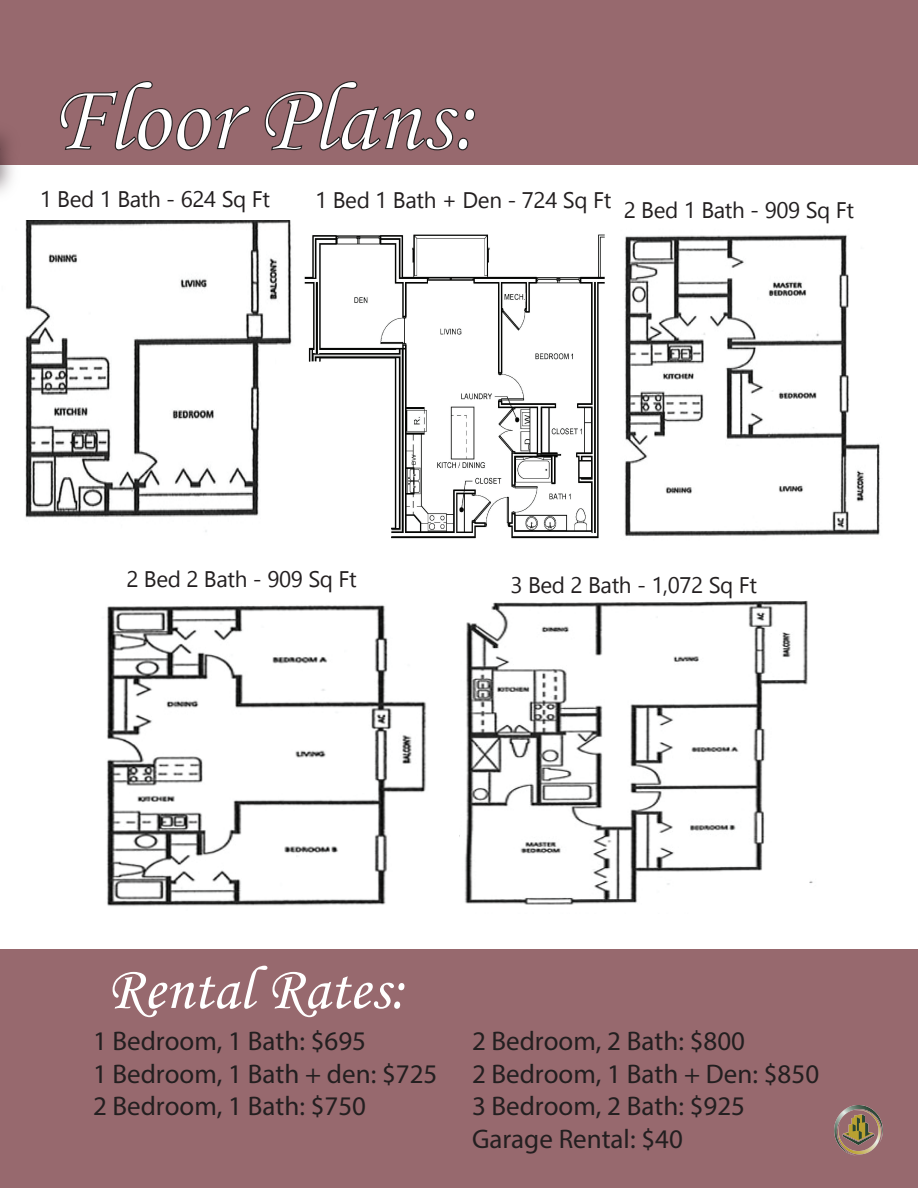
<style>
.page{position:relative;width:918px;height:1188px;background:#fff}
.page>*{position:absolute;margin:0;border:0;box-sizing:border-box;transform-origin:0 0}
.t1{font:97.5px "Monotype Corsiva";color:#fff}
.t2{font:61.5px "Monotype Corsiva";color:#fff}
.t3{font:27px/32.4px "Myriad Pro";color:#231f20}
.t4{font:22.5px "Segoe UI Emoji";color:#231f20}
</style>
<div class="page">
<div style="left:0;top:0;width:918px;height:165px;background:#97696e"></div>
<div style="left:0;top:949px;width:918px;height:239px;background:#97696e"></div>
<img style="left:25px;top:221px;width:267px;height:311px">
<img style="left:304px;top:234px;width:301px;height:305px">
<img style="left:624px;top:234px;width:256px;height:302px">
<img style="left:107px;top:605px;width:320px;height:301px">
<img style="left:459px;top:600px;width:354px;height:305px">
<svg style="left:60px;top:81px;width:191px;height:70px"></svg>
<svg style="left:264px;top:81px;width:212px;height:70px"></svg>
<img style="left:25px;top:220px;width:3px;height:31px">
<img style="left:834px;top:1105px;width:49px;height:51px">
<h1 class="t1" style="left:50px;top:60px;width:428px">Floor Plans:</h1>
<p class="t4" style="left:204px;top:185px;width:67px">✔ ❑ ▼</p>
<p class="t4" style="left:489px;top:187px;width:123px">■ ✔ ❑ ▼</p>
<h2 class="t2" style="left:107px;top:952px;width:300px">Rental Rates:</h2>
<p class="t3" style="left:93px;top:1025px;width:346px">1 Bedroom, 1 Bath: $695<br>1 Bedroom, 1 Bath + den: $725<br>2 Bedroom, 1 Bath: $750</p>
<p class="t3" style="left:472px;top:1025px;width:349px">2 Bedroom, 2 Bath: $800<br>2 Bedroom, 1 Bath + Den: $850<br>3 Bedroom, 2 Bath: $925<br>Garage Rental: $40</p>
</div>
